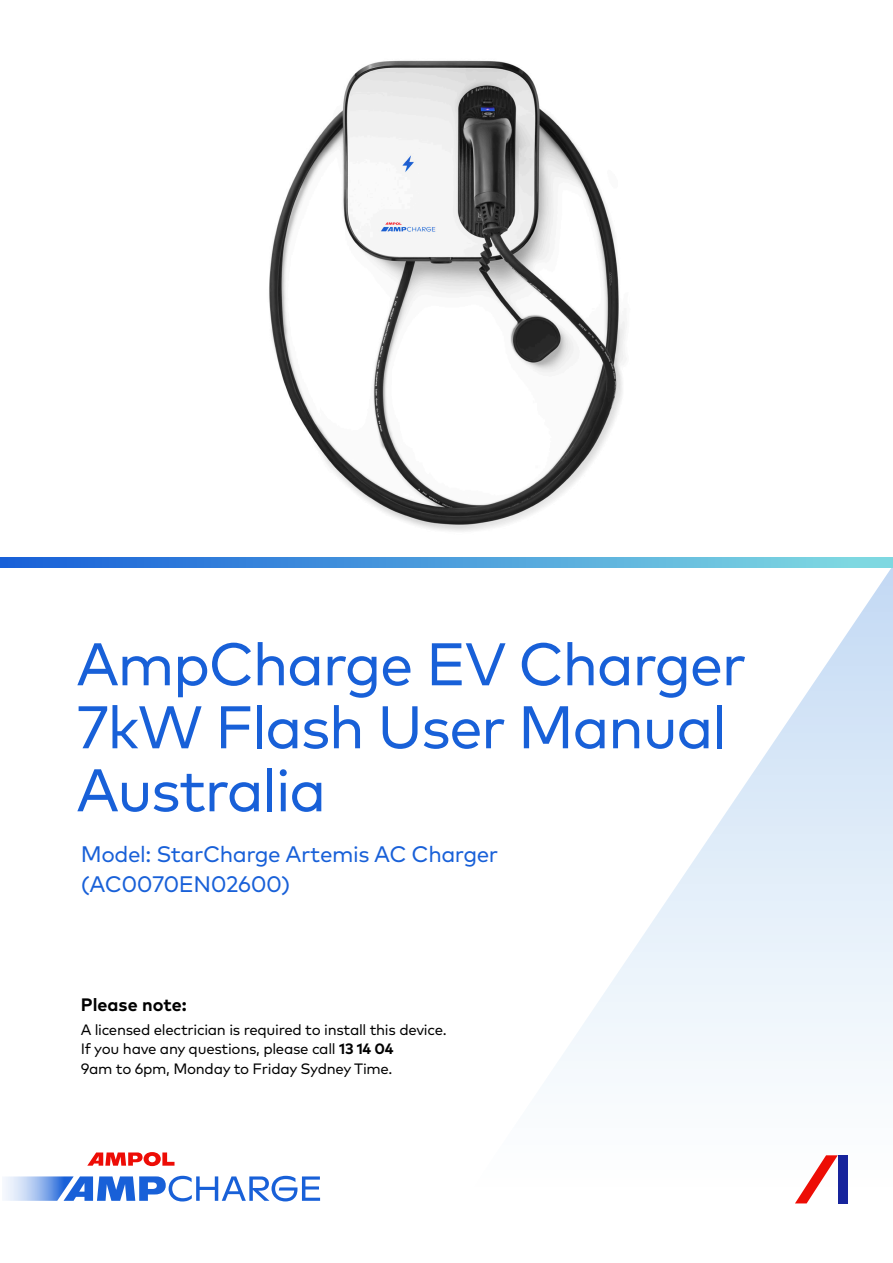
<style>
.page{position:relative;width:893px;height:1263px;background:#fff}
.page>*{position:absolute;margin:0;border:0;box-sizing:border-box;transform-origin:0 0}
.t1{font:60px/63px "Mark OT";letter-spacing:-.03em;color:#1860d8}
.Indent_Paragraph_10pt_Black{font:22.5px/29.8px "Mark OT";letter-spacing:-.02em;color:#1860d8}
.Blue_Subheadings_Use{font:700 18px "Mark OT";color:#000}
.Indent_Paragraph_10pt_Black-2{font:15px/19.5px "Mark OT";letter-spacing:-.02em;color:#000}
.s1{font-weight:700}
</style>
<div class="page">
<svg style="left:554px;top:568px;width:339px;height:636px"></svg>
<svg style="left:87px;top:1152px;width:87px;height:14px"></svg>
<svg style="left:4px;top:1176px;width:316px;height:25px"></svg>
<div style="left:838px;top:1155px;width:9px;height:48px;background:#17249c"></div>
<svg style="left:795px;top:1155px;width:43px;height:48px"></svg>
<img style="left:0;top:60px;width:893px;height:498px">
<svg style="left:0;top:558px;width:893px;height:10px;background:#4c9edc"></svg>
<p class="t1" style="left:76px;top:632px;width:672px">AmpCharge EV Charger<br>7kW Flash User Manual<br>Australia</p>
<p class="Indent_Paragraph_10pt_Black" style="left:81px;top:839px;width:419px">Model: StarCharge Artemis AC Charger (AC0070EN02600)</p>
<p class="Blue_Subheadings_Use" style="left:81px;top:993px;width:108px">Please note:</p>
<p class="Indent_Paragraph_10pt_Black-2" style="left:81px;top:1019px;width:367px">A licensed electrician is required to install this device.</p>
<p class="Indent_Paragraph_10pt_Black-2" style="left:81px;top:1039px;width:314px">If you have any questions, please call <span class="s1">13 14 04<br></span>9am to 6pm, Monday to Friday Sydney Time.</p>
</div>
